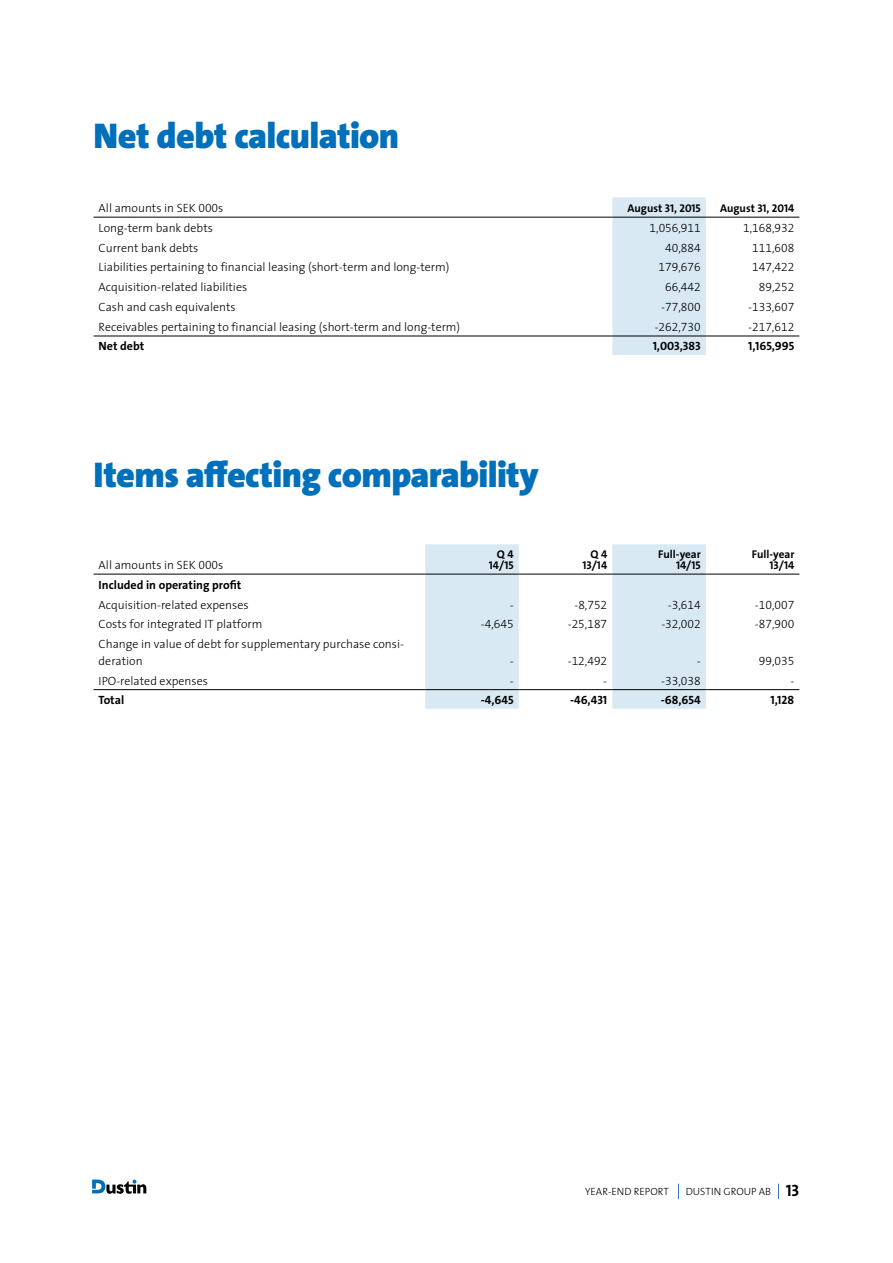
<style>
.page{position:relative;width:893px;height:1263px;background:#fff}
.page>*{position:absolute;margin:0;border:0;box-sizing:border-box;transform-origin:0 0}
.t1{font:900 36px "The Sans C4 s";letter-spacing:-.02em;color:#0070ba}
.t2{font:300 12px/16.5px "Hokus Pokus";color:#000}
.t3{font:700 12px "The Sans C4 s";color:#000}
.t4{font:700 11.25px/11.2px "The Sans C4 s";color:#000;text-align:right}
.t5{font:300 10.5px "Hokus Pokus";color:#000}
.s1{font-family:"The Sans C4 s";font-weight:700;font-size:16.5px}
</style>
<div class="page">
<svg style="left:678px;top:1184px;width:1px;height:15px"></svg>
<svg style="left:778px;top:1184px;width:1px;height:15px"></svg>
<svg style="left:92px;top:1179px;width:54px;height:15px"></svg>
<svg style="left:425px;top:544px;width:281px;height:165px;fill:#d9e9f4"></svg>
<hr style="left:94px;top:574px;width:331px;height:1px;background:#000">
<hr style="left:425px;top:574px;width:94px;height:1px;background:#000">
<hr style="left:519px;top:574px;width:93px;height:1px;background:#000">
<hr style="left:612px;top:574px;width:94px;height:1px;background:#000">
<hr style="left:706px;top:574px;width:93px;height:1px;background:#000">
<hr style="left:94px;top:689px;width:331px;height:1px;background:#000">
<hr style="left:425px;top:689px;width:94px;height:1px;background:#000">
<hr style="left:519px;top:689px;width:93px;height:1px;background:#000">
<hr style="left:612px;top:689px;width:94px;height:1px;background:#000">
<hr style="left:706px;top:689px;width:93px;height:1px;background:#000">
<div style="left:612px;top:197px;width:94px;height:158px;background:#d9e9f4"></div>
<hr style="left:706px;top:217px;width:93px;height:1px;background:#000">
<hr style="left:94px;top:217px;width:518px;height:1px;background:#000">
<hr style="left:94px;top:336px;width:518px;height:1px;background:#000">
<hr style="left:612px;top:336px;width:94px;height:1px;background:#000">
<hr style="left:706px;top:336px;width:93px;height:1px;background:#000">
<hr style="left:612px;top:217px;width:94px;height:1px;background:#000">
<h1 class="t1" style="left:94px;top:113px;width:307px">Net debt calculation</h1>
<p class="t2" style="left:99px;top:199px;width:126px">All amounts in SEK 000s</p>
<p class="t4" style="left:628px;top:203px;width:75px">August 31, 2015</p>
<p class="t4" style="left:720px;top:203px;width:76px">August 31, 2014</p>
<p class="t2" style="left:99px;top:219px;width:116px">Long-term bank debts</p>
<p class="t2" style="left:650px;top:219px;width:53px">1,056,911</p>
<p class="t2" style="left:743px;top:219px;width:53px">1,168,932</p>
<p class="t2" style="left:99px;top:239px;width:101px">Current bank debts</p>
<p class="t2" style="left:665px;top:239px;width:37px">40,884</p>
<p class="t2" style="left:752px;top:239px;width:44px">111,608</p>
<p class="t2" style="left:99px;top:259px;width:352px">Liabilities pertaining to financial leasing (short-term and long-term)</p>
<p class="t2" style="left:659px;top:259px;width:44px">179,676</p>
<p class="t2" style="left:752px;top:259px;width:44px">147,422</p>
<p class="t2" style="left:99px;top:279px;width:150px">Acquisition-related liabilities</p>
<p class="t2" style="left:665px;top:279px;width:37px">66,442</p>
<p class="t2" style="left:759px;top:279px;width:37px">89,252</p>
<p class="t2" style="left:99px;top:298px;width:139px">Cash and cash equivalents</p>
<p class="t2" style="left:661px;top:298px;width:41px">-77,800</p>
<p class="t2" style="left:748px;top:298px;width:48px">-133,607</p>
<p class="t2" style="left:99px;top:318px;width:363px">Receivables pertaining to financial leasing (short-term and long-term)</p>
<p class="t2" style="left:655px;top:318px;width:48px">-262,730</p>
<p class="t2" style="left:748px;top:318px;width:48px">-217,612</p>
<p class="t3" style="left:99px;top:338px;width:47px">Net debt</p>
<p class="t3" style="left:653px;top:338px;width:50px">1,003,383</p>
<p class="t3" style="left:748px;top:338px;width:47px">1,165,995</p>
<h1 class="t1" style="left:94px;top:452px;width:447px">Items affecting comparability</h1>
<p class="t2" style="left:99px;top:556px;width:126px">All amounts in SEK 000s</p>
<p class="t4" style="left:489px;top:548px;width:26px">Q 4<br>14/15</p>
<p class="t4" style="left:582px;top:548px;width:26px">Q 4<br>13/14</p>
<p class="t4" style="left:658px;top:548px;width:44px">Full-year<br>14/15</p>
<p class="t4" style="left:752px;top:548px;width:44px">Full-year<br>13/14</p>
<p class="t3" style="left:99px;top:577px;width:144px">Included in operating profit</p>
<p class="t2" style="left:99px;top:596px;width:151px">Acquisition-related expenses</p>
<p class="t2" style="left:510px;top:596px;width:5px">-</p>
<p class="t2" style="left:574px;top:596px;width:34px">-8,752</p>
<p class="t2" style="left:668px;top:596px;width:34px">-3,614</p>
<p class="t2" style="left:755px;top:596px;width:41px">-10,007</p>
<p class="t2" style="left:99px;top:616px;width:165px">Costs for integrated IT platform</p>
<p class="t2" style="left:481px;top:616px;width:34px">-4,645</p>
<p class="t2" style="left:568px;top:616px;width:41px">-25,187</p>
<p class="t2" style="left:661px;top:616px;width:41px">-32,002</p>
<p class="t2" style="left:755px;top:616px;width:41px">-87,900</p>
<p class="t2" style="left:99px;top:635px;width:307px">Change in value of debt for supplementary purchase consi&shy;deration</p>
<p class="t2" style="left:510px;top:652px;width:5px">-</p>
<p class="t2" style="left:568px;top:652px;width:41px">-12,492</p>
<p class="t2" style="left:697px;top:652px;width:5px">-</p>
<p class="t2" style="left:759px;top:652px;width:37px">99,035</p>
<p class="t2" style="left:99px;top:672px;width:111px">IPO-related expenses</p>
<p class="t2" style="left:510px;top:672px;width:5px">-</p>
<p class="t2" style="left:603px;top:672px;width:5px">-</p>
<p class="t2" style="left:661px;top:672px;width:41px">-33,038</p>
<p class="t2" style="left:790px;top:672px;width:5px">-</p>
<p class="t3" style="left:99px;top:692px;width:27px">Total</p>
<p class="t3" style="left:481px;top:692px;width:34px">-4,645</p>
<p class="t3" style="left:570px;top:692px;width:39px">-46,431</p>
<p class="t3" style="left:661px;top:692px;width:41px">-68,654</p>
<p class="t3" style="left:770px;top:692px;width:25px">1,128</p>
<p class="t5" style="left:585px;top:1182px;width:85px">YEAR-END REPORT</p>
<p class="t5" style="left:686px;top:1182px;width:115px">DUSTIN GROUP AB <span class="s1">13</span></p>
</div>
